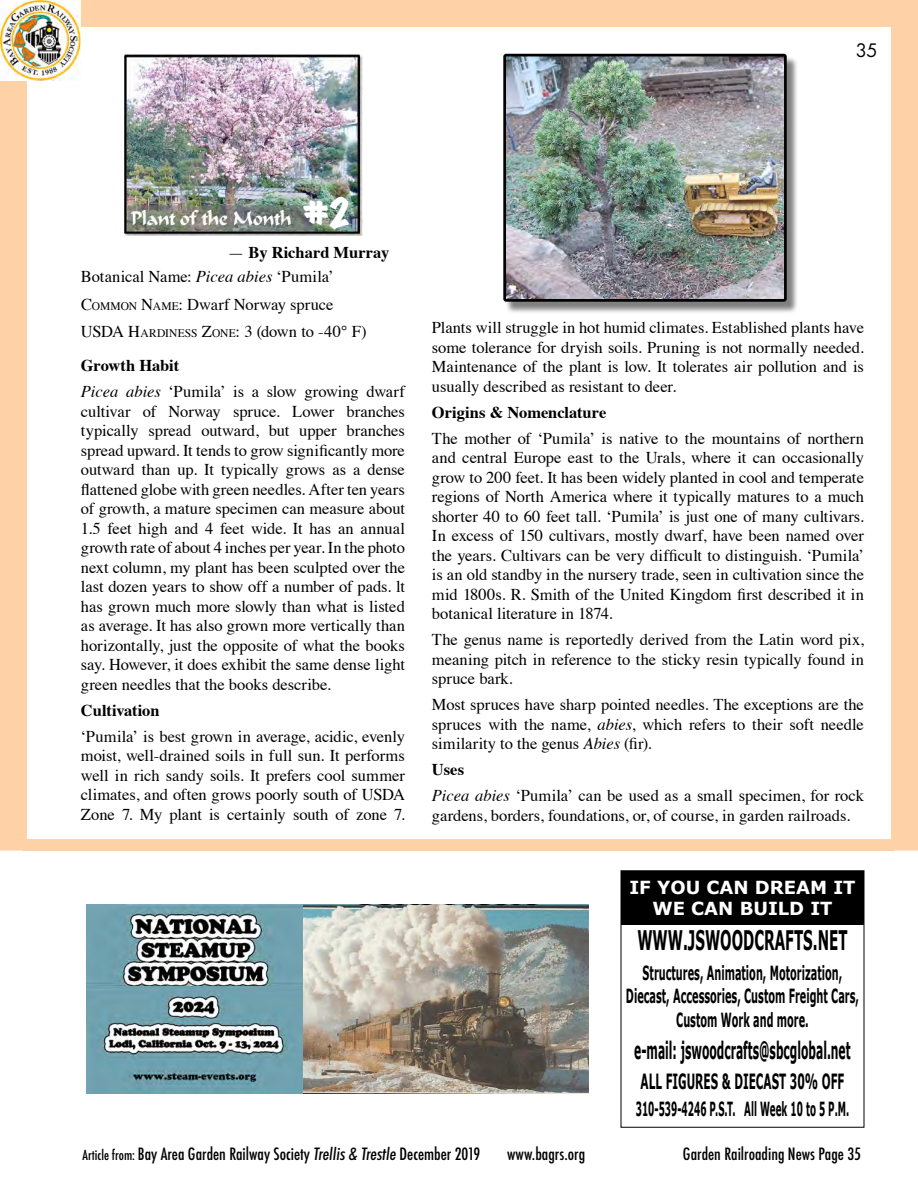
<style>
.page{position:relative;width:918px;height:1188px;background:#fff}
.page>*{position:absolute;margin:0;border:0;box-sizing:border-box;transform-origin:0 0}
.Spilsbury_Montserrat{font:expanded 36px "Marker Felt";color:#fff}
.t1{font:700 27px "Verdana";color:#000;scale:.5 1}
.t2{font:700 24px "Verdana";color:#000;scale:.45 1}
.t3{font:700 21px "Verdana";color:#000;scale:.5 1}
.t4{font:700 19.5px/23.4px "Verdana";color:#000;text-align:center;scale:.5 1}
.t5{font:700 19.5px "Verdana";color:#000;scale:.45 1}
.t6{font:700 18px/21.6px "Verdana";color:#fff;text-align:center}
.t7{font:18px "Futura Now Text";color:#000}
.Co-Op_Plant_of_the_M{font:16.5px/19.5px "Times";color:#000;text-align:justify}
.t8{font:500 condensed 16.5px "Futura";color:#000}
.Co-Op_Plant_of_the_M-2{font:700 16.5px "Times";letter-spacing:-.005em;color:#000}
.Co-Op_Letter{font:700 16.5px "Times";color:#000}
.s1{font-weight:400}
.s2{font-style:italic}
.s3{font-style:inherit}
.s4{font-size:11.55px}
.s5{font-size:13.5px}
.s6{font-family:"Futura Now Text";font-style:italic}
</style>
<div class="page">
<div style="left:27px;top:0;width:891px;height:27px;background:#fed1a7"></div>
<div style="left:0;top:0;width:27px;height:850px;background:#fed1a7"></div>
<img style="left:1px;top:0;width:80px;height:81px">
<div style="left:23px;top:839px;width:871px;height:12px;background:#fed1a7"></div>
<div style="left:621px;top:871px;width:243px;height:54px;background:#000"></div>
<div style="left:891px;top:0;width:27px;height:850px;background:#fed1a7"></div>
<img style="left:125px;top:55px;width:238px;height:180px">
<div style="left:505px;top:56px;width:293px;height:258px;background:#000;opacity:.5"></div>
<img style="left:507px;top:58px;width:276px;height:240px">
<div style="left:503px;top:54px;width:284px;height:248px;border:3px solid #000;border-radius:2px"></div>
<img style="left:87px;top:904px;width:501px;height:190px">
<p class="Spilsbury_Montserrat" style="left:302px;top:184px;width:50px">#2</p>
<p class="t7" style="left:856px;top:36px;width:23px">35</p>
<p class="Co-Op_Letter" style="left:228px;top:237px;width:163px"><span class="s1">—</span> By Richard Murray</p>
<p class="Co-Op_Plant_of_the_M" style="left:81px;top:265px;width:254px">Botanical Name: <span class="s2">Picea abies</span> ‘Pumila’</p>
<p class="Co-Op_Plant_of_the_M" style="left:81px;top:293px;width:254px"><span class="s3">C</span><span class="s4">OMMON</span> <span class="s3">N</span><span class="s4">AME</span>: Dwarf Norway spruce</p>
<p class="Co-Op_Plant_of_the_M" style="left:81px;top:320px;width:287px">USDA <span class="s3">H</span><span class="s4">ARDINESS</span> <span class="s3">Z</span><span class="s4">ONE</span>: 3 (down to -40° F)</p>
<p class="Co-Op_Plant_of_the_M" style="left:432px;top:317px;width:434px">Plants will struggle in hot humid climates. Established plants have some tolerance for dryish soils. Pruning is not normally needed.<br>Maintenance of the plant is low. It tolerates air pollution and is usually described as resistant to deer.</p>
<p class="Co-Op_Plant_of_the_M-2" style="left:432px;top:397px;width:176px">Origins &amp; Nomenclature</p>
<p class="Co-Op_Plant_of_the_M" style="left:432px;top:427px;width:434px">The mother of ‘Pumila’ is native to the mountains of northern and central Europe east to the Urals, where it can occasionally grow to 200 feet. It has been widely planted in cool and temperate regions of North America where it typically matures to a much shorter 40 to 60 feet tall. ‘Pumila’ is just one of many cultivars.<br>In excess of 150 cultivars, mostly dwarf, have been named over the years. Cultivars can be very difficult to distinguish. ‘Pumila’ is an old standby in the nursery trade, seen in cultivation since the mid 1800s. R. Smith of the United Kingdom first described it in botanical literature in 1874.</p>
<p class="Co-Op_Plant_of_the_M" style="left:432px;top:629px;width:433px">The genus name is reportedly derived from the Latin word pix, meaning pitch in reference to the sticky resin typically found in spruce bark.</p>
<p class="Co-Op_Plant_of_the_M" style="left:432px;top:694px;width:433px">Most spruces have sharp pointed needles. The exceptions are the spruces with the name, <span class="s2">abies</span>, which refers to their soft needle similarity to the genus <span class="s2">Abies</span> (fir).</p>
<p class="Co-Op_Plant_of_the_M-2" style="left:432px;top:754px;width:34px">Uses</p>
<p class="Co-Op_Plant_of_the_M" style="left:432px;top:785px;width:433px"><span class="s2">Picea abies</span> ‘Pumila’ can be used as a small specimen, for rock gardens, borders, foundations, or, of course, in garden railroads.</p>
<p class="Co-Op_Plant_of_the_M-2" style="left:81px;top:350px;width:100px">Growth Habit</p>
<p class="Co-Op_Plant_of_the_M" style="left:81px;top:380px;width:326px"><span class="s2">Picea abies</span> ‘Pumila’ is a slow growing dwarf cultivar of Norway spruce. Lower branches typically spread outward, but upper branches spread upward. It tends to grow significantly more outward than up. It typically grows as a dense flattened globe with green needles. After ten years of growth, a mature specimen can measure about 1.5 feet high and 4 feet wide. It has an annual growth rate of about 4 inches per year. In the photo next column, my plant has been sculpted over the last dozen years to show off a number of pads. lt has grown much more slowly than what is listed as average. It has also grown more vertically than horizontally, just the opposite of what the books say. However, it does exhibit the same dense light green needles that the books describe.</p>
<p class="Co-Op_Plant_of_the_M-2" style="left:81px;top:694px;width:80px">Cultivation</p>
<p class="Co-Op_Plant_of_the_M" style="left:81px;top:725px;width:326px">‘Pumila’ is best grown in average, acidic, evenly moist, well-drained soils in full sun. It performs well in rich sandy soils. It prefers cool summer climates, and often grows poorly south of USDA Zone 7. My plant is certainly south of zone 7.</p>
<p class="t6" style="left:629px;top:877px;width:228px">IF YOU CAN DREAM IT<br>WE CAN BUILD IT</p>
<p class="t1" style="left:637px;top:923px;width:422px">WWW.JSWOODCRAFTS.NET</p>
<p class="t4" style="left:626px;top:961px;width:468px">Structures, Animation, Motorization,<br>Diecast, Accessories, Custom Freight Cars,<br>Custom Work and more.</p>
<p class="t2" style="left:634px;top:1034px;width:483px">e-mail: jswoodcrafts@sbcglobal.net</p>
<p class="t3" style="left:641px;top:1068px;width:409px">ALL FIGURES &amp; DIECAST 30% OFF</p>
<p class="t5" style="left:636px;top:1096px;width:476px">310-539-4246 P.S.T. All Week 10 to 5 P.M.</p>
<p class="t8" style="left:82px;top:1144px;width:399px"><span class="s5">Article from:</span> Bay Area Garden Railway Society <span class="s6">Trellis &amp; Trestle</span> December 2019</p>
<p class="t8" style="left:507px;top:1144px;width:79px">www.bagrs.org</p>
<p class="t8" style="left:683px;top:1144px;width:180px">Garden Railroading News Page 35</p>
</div>
